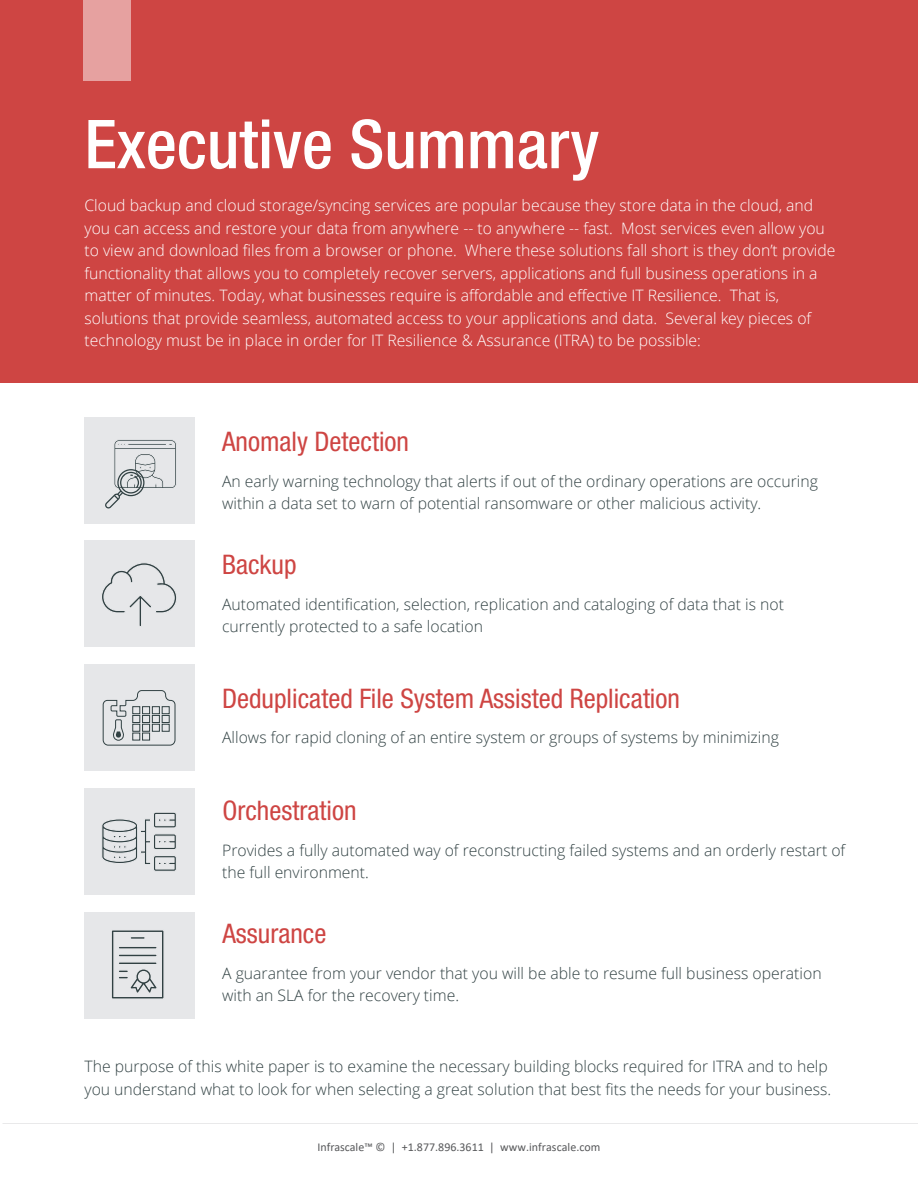
<style>
.page{position:relative;width:918px;height:1188px;background:#fff}
.page>*{position:absolute;margin:0;border:0;box-sizing:border-box;transform-origin:0 0}
.t1{font:500 condensed 67.5px "Helvetica Neue LT Pro";color:#fff}
.t2{font:condensed 27px "Helvetica Neue LT Pro";color:#ce4543}
.t3{font:300 15.75px/22.5px "Open Sans";color:#314143}
.t4{font:300 15.75px/22.5px "Open Sans";color:#fff}
.t5{font:12px "Calibri";color:#57585a}
</style>
<div class="page">
<div style="left:0;top:0;width:918px;height:382px;background:#ce4543"></div>
<div style="left:83px;top:0;width:47px;height:80px;background:#e6a1a0"></div>
<div style="left:84px;top:417px;width:111px;height:106px;background:#e6e7e9"></div>
<div style="left:84px;top:541px;width:111px;height:106px;background:#e6e7e9"></div>
<div style="left:84px;top:665px;width:111px;height:106px;background:#e6e7e9"></div>
<div style="left:84px;top:788px;width:111px;height:107px;background:#e6e7e9"></div>
<div style="left:84px;top:912px;width:111px;height:107px;background:#e6e7e9"></div>
<svg style="left:102px;top:812px;width:74px;height:59px"></svg>
<svg style="left:111px;top:930px;width:53px;height:69px"></svg>
<svg style="left:102px;top:690px;width:74px;height:56px"></svg>
<div style="left:133px;top:706px;width:7px;height:8px;border:1px solid #314143"></div>
<div style="left:142px;top:706px;width:8px;height:8px;border:1px solid #314143"></div>
<div style="left:152px;top:706px;width:8px;height:8px;border:1px solid #314143"></div>
<div style="left:162px;top:706px;width:7px;height:8px;border:1px solid #314143"></div>
<div style="left:133px;top:715px;width:7px;height:8px;border:1px solid #314143"></div>
<div style="left:142px;top:715px;width:8px;height:8px;border:1px solid #314143"></div>
<div style="left:152px;top:715px;width:8px;height:8px;border:1px solid #314143"></div>
<div style="left:162px;top:715px;width:7px;height:8px;border:1px solid #314143"></div>
<div style="left:133px;top:724px;width:7px;height:7px;border:1px solid #314143"></div>
<div style="left:142px;top:724px;width:8px;height:7px;border:1px solid #314143"></div>
<div style="left:152px;top:724px;width:8px;height:7px;border:1px solid #314143"></div>
<div style="left:162px;top:724px;width:7px;height:7px;border:1px solid #314143"></div>
<div style="left:133px;top:733px;width:7px;height:7px;border:1px solid #314143"></div>
<div style="left:142px;top:733px;width:8px;height:7px;border:1px solid #314143"></div>
<svg style="left:102px;top:563px;width:75px;height:63px"></svg>
<svg style="left:105px;top:440px;width:71px;height:68px"></svg>
<h1 class="t1" style="left:84px;top:104px;width:516px">Executive Summary</h1>
<p class="t4" style="left:84px;top:194px;width:753px">Cloud backup and cloud storage/syncing services are popular because they store data in the cloud, and you can access and restore your data from anywhere -- to anywhere -- fast. Most services even allow you to view and download files from a browser or phone. Where these solutions fall short is they don’t provide functionality that allows you to completely recover servers, applications and full business operations in a matter of minutes. Today, what businesses require is affordable and effective IT Resilience. That is, solutions that provide seamless, automated access to your applications and data. Several key pieces of technology must be in place in order for IT Resilience &amp; Assurance (ITRA) to be possible:</p>
<h2 class="t2" style="left:222px;top:426px;width:188px">Anomaly Detection</h2>
<p class="t3" style="left:222px;top:469px;width:597px">An early warning technology that alerts if out of the ordinary operations are occuring within a data set to warn of potential ransomware or other malicious activity.</p>
<h2 class="t2" style="left:222px;top:549px;width:76px">Backup</h2>
<p class="t3" style="left:222px;top:592px;width:563px">Automated identification, selection, replication and cataloging of data that is not currently protected to a safe location</p>
<h2 class="t2" style="left:222px;top:683px;width:459px">Deduplicated File System Assisted Replication</h2>
<p class="t3" style="left:222px;top:726px;width:558px">Allows for rapid cloning of an entire system or groups of systems by minimizing</p>
<h2 class="t2" style="left:222px;top:795px;width:136px">Orchestration</h2>
<p class="t3" style="left:222px;top:838px;width:625px">Provides a fully automated way of reconstructing failed systems and an orderly restart of the full environment.</p>
<h2 class="t2" style="left:222px;top:918px;width:105px">Assurance</h2>
<p class="t3" style="left:222px;top:961px;width:601px">A guarantee from your vendor that you will be able to resume full business operation with an SLA for the recovery time.</p>
<p class="t3" style="left:84px;top:1055px;width:748px">The purpose of this white paper is to examine the necessary building blocks required for ITRA and to help you understand what to look for when selecting a great solution that best fits the needs for your business.</p>
<p class="t5" style="left:317px;top:1138px;width:285px">Infrascale™ © | +1.877.896.3611 | www.infrascale.com</p>
</div>
